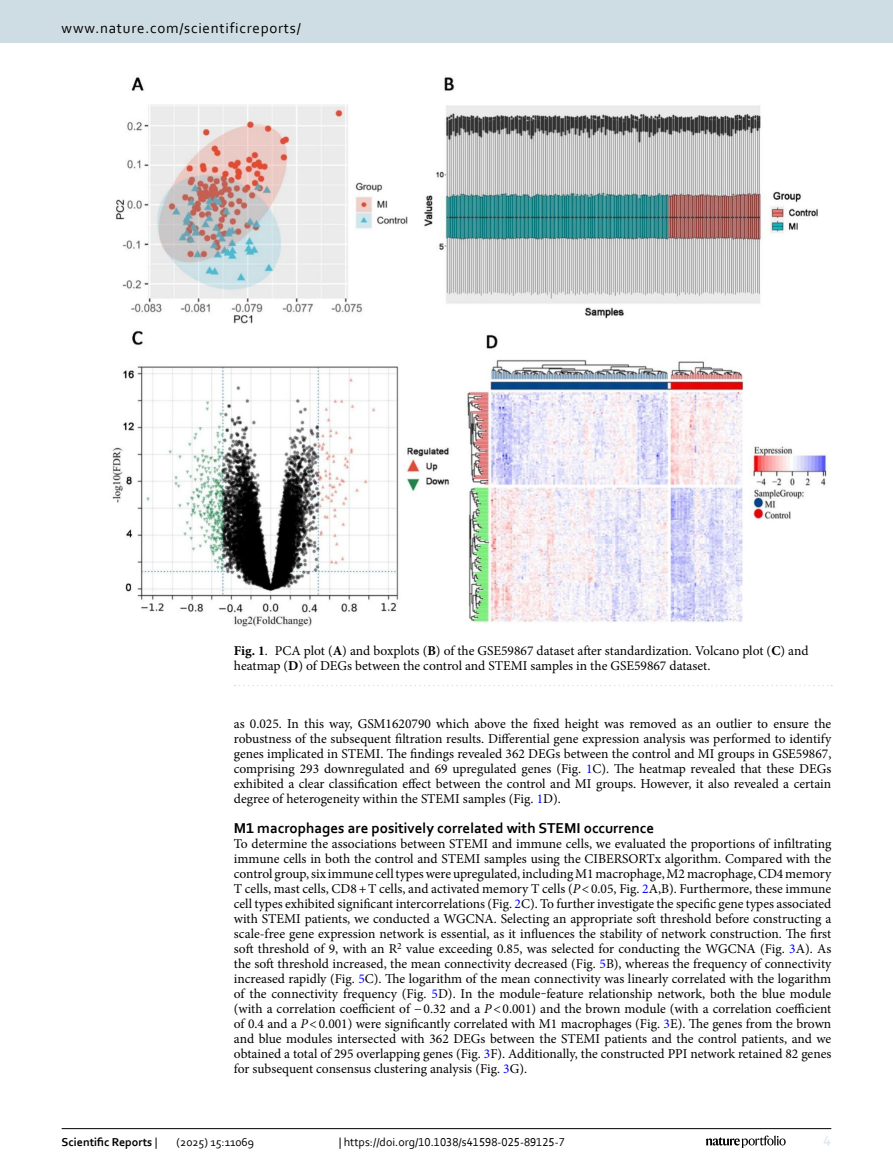
<style>
.page{position:relative;width:893px;height:1174px;background:#fff}
.page>*{position:absolute;margin:0;border:0;box-sizing:border-box;transform-origin:0 0}
.Head_2{font:700 15px "Corbel";color:#000}
.t1{font:15px "Corbel";letter-spacing:.05em;color:#000}
.t2{font:15px "Corbel";color:#d9e4eb}
.Body_Text{font:13.5px/15px "Minion Pro";color:#000;text-align:justify}
.Figure_Caption{font:13.5px/15px "Minion Pro";color:#000}
.t3{font:12px "Corbel";color:#000}
.t4{font:700 12px "Corbel";color:#000}
.s1{font-weight:700}
.s2{color:#00f}
.s3{font-style:italic}
.s4{font-weight:400}
</style>
<div class="page">
<img style="left:112px;top:77px;width:715px;height:550px">
<svg style="left:235px;top:685px;width:597px;height:1px"></svg>
<hr style="left:62px;top:1128px;width:769px;height:1px;background:#000">
<svg style="left:706px;top:1135px;width:80px;height:12px"></svg>
<div style="left:0;top:0;width:893px;height:43px;background:#cedde4"></div>
<p class="t1" style="left:62px;top:18px;width:241px">www.nature.com/scientificreports/</p>
<p class="Figure_Caption" style="left:234px;top:643px;width:576px"><span class="s1">Fig. 1</span>. PCA plot (<span class="s1">A</span>) and boxplots (<span class="s1">B</span>) of the GSE59867 dataset after standardization. Volcano plot (<span class="s1">C</span>) and heatmap (<span class="s1">D</span>) of DEGs between the control and STEMI samples in the GSE59867 dataset.</p>
<p class="Body_Text" style="left:234px;top:716px;width:599px">as 0.025. In this way, GSM1620790 which above the fixed height was removed as an outlier to ensure the robustness of the subsequent filtration results. Differential gene expression analysis was performed to identify genes implicated in STEMI. The findings revealed 362 DEGs between the control and MI groups in GSE59867, comprising 293 downregulated and 69 upregulated genes (Fig. <span class="s2">1</span>C). The heatmap revealed that these DEGs exhibited a clear classification effect between the control and MI groups. However, it also revealed a certain degree of heterogeneity within the STEMI samples (Fig. <span class="s2">1</span>D).</p>
<p class="Head_2" style="left:234px;top:819px;width:422px">M1 macrophages are positively correlated with STEMI occurrence</p>
<p class="Body_Text" style="left:234px;top:836px;width:599px">To determine the associations between STEMI and immune cells, we evaluated the proportions of infiltrating immune cells in both the control and STEMI samples using the CIBERSORTx algorithm. Compared with the control group, six immune cell types were upregulated, including M1 macrophage, M2 macrophage, CD4 memory T cells, mast cells, CD8+T cells, and activated memory T cells (<span class="s3">P</span>&lt;0.05, Fig. <span class="s2">2</span>A,B). Furthermore, these immune cell types exhibited significant intercorrelations (Fig. <span class="s2">2</span>C). To further investigate the specific gene types associated with STEMI patients, we conducted a WGCNA. Selecting an appropriate soft threshold before constructing a scale-free gene expression network is essential, as it influences the stability of network construction. The first soft threshold of 9, with an R<sup>2</sup> value exceeding 0.85, was selected for conducting the WGCNA (Fig. <span class="s2">3</span>A). As the soft threshold increased, the mean connectivity decreased (Fig. <span class="s2">5</span>B), whereas the frequency of connectivity increased rapidly (Fig. <span class="s2">5</span>C). The logarithm of the mean connectivity was linearly correlated with the logarithm of the connectivity frequency (Fig. <span class="s2">5</span>D). In the module‒feature relationship network, both the blue module (with a correlation coefficient of −0.32 and a <span class="s3">P</span>&lt;0.001) and the brown module (with a correlation coefficient of 0.4 and a <span class="s3">P</span>&lt;0.001) were significantly correlated with M1 macrophages (Fig. <span class="s2">3</span>E). The genes from the brown and blue modules intersected with 362 DEGs between the STEMI patients and the control patients, and we obtained a total of 295 overlapping genes (Fig. <span class="s2">3</span>F). Additionally, the constructed PPI network retained 82 genes for subsequent consensus clustering analysis (Fig. <span class="s2">3</span>G).</p>
<p class="t4" style="left:62px;top:1134px;width:97px">Scientific Reports <span class="s4">|</span></p>
<p class="t3" style="left:177px;top:1134px;width:79px">(2025) 15:11069</p>
<p class="t3" style="left:339px;top:1134px;width:228px">| https://doi.org/10.1038/s41598-025-89125-7</p>
<p class="t2" style="left:824px;top:1132px;width:9px">4</p>
</div>
